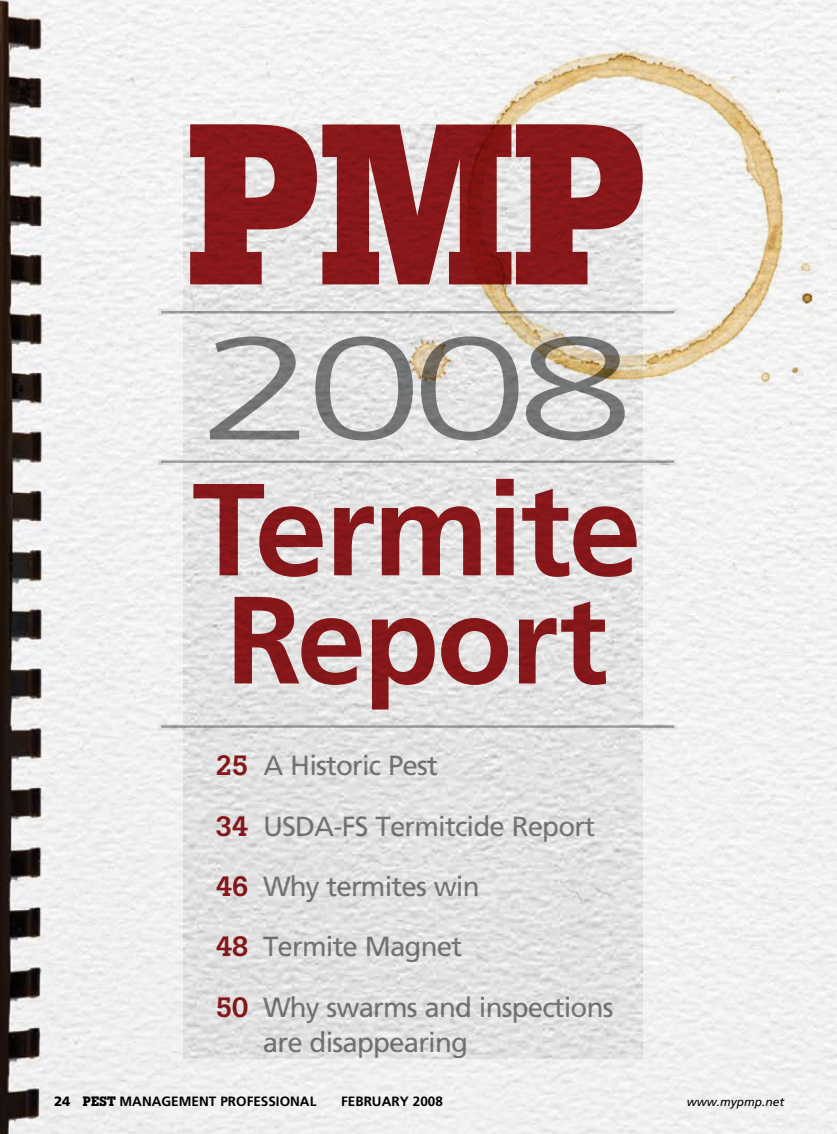
<style>
.page{position:relative;width:837px;height:1134px;background:#fff}
.page>*{position:absolute;margin:0;border:0;box-sizing:border-box;transform-origin:0 0}
.t1{font:700 226.35px "Boton";color:#971b1e}
.t2{font:300 146.1px "Frutiger";color:#808284;scale:1.46 1}
.t3{font:700 130.8px "Frutiger";letter-spacing:-.02em;color:#971b1e}
.t4{font:700 124.05px "Frutiger";letter-spacing:-.02em;color:#971b1e}
.t5{font:27.6px/60.3px "Frutiger";letter-spacing:-.03em;color:#808284}
.t6{font:700 13.5px "Frutiger";color:#000}
.t7{font:italic 12px "Frutiger";color:#000}
.s1{font-family:"Boton";font-weight:500;color:#971b1e}
.s2{font-weight:900}
.s3{font-family:"Boton"}
</style>
<div class="page">
<img style="left:0;top:0;width:837px;height:1134px">
<hr style="left:161px;top:311px;width:513px;height:3px;background:#a7a9ac">
<hr style="left:161px;top:460px;width:513px;height:3px;background:#a7a9ac">
<hr style="left:161px;top:725px;width:513px;height:3px;background:#a7a9ac">
<img style="left:320px;top:7px;width:517px;height:540px">
<h1 class="t1" style="left:186px;top:71px;width:464px">PMP</h1>
<h2 class="t2" style="left:199px;top:306px;width:300px">2008</h2>
<h3 class="t3" style="left:192px;top:453px;width:451px">TERMITE</h3>
<h3 class="t4" style="left:226px;top:567px;width:383px">REPORT</h3>
<p class="t5" style="left:216px;top:736px;width:399px"><span class="s1">25</span> A Historic Pest<br><span class="s1">34</span> USDA-FS Termitcide Report<br><span class="s1">46</span> Why termites win<br><span class="s1">48</span> Termite Magnet<br><span class="s1">50</span> Why swarms and inspections</p>
<p class="t5" style="left:263px;top:1012px;width:207px">are disappearing</p>
<p class="t6" style="left:54px;top:1094px;width:264px"><span class="s2">24</span> <span class="s3">PEST</span> MANAGEMENT PROFESSIONAL</p>
<p class="t6" style="left:341px;top:1094px;width:103px">FEBRUARY 2008</p>
<p class="t7" style="left:687px;top:1095px;width:99px">www.mypmp.net</p>
</div>
